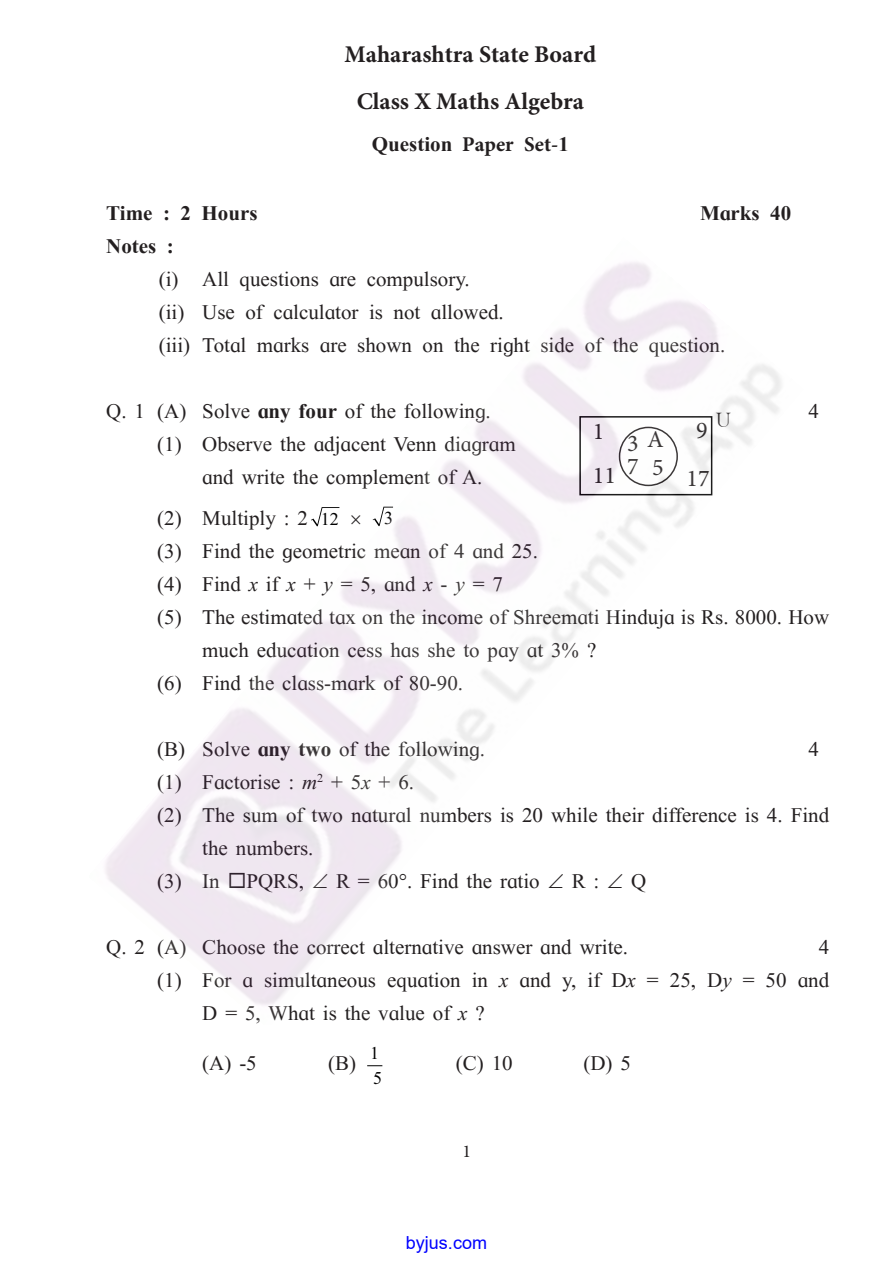
<style>
.page{position:relative;width:893px;height:1263px;background:#fff}
.page>*{position:absolute;margin:0;border:0;box-sizing:border-box;transform-origin:0 0}
.t1{font:700 24px/46.3px "Minion Pro";color:#231f20;text-align:center}
.t2{font:24px/44.2px "Minion Pro";color:#231f20}
.t3{font:24px "Bal Bharati 01";color:#231f20}
.t4{font:21px/33px "AG Times";color:#231f20}
.t5{font:700 21px "AG Times";color:#231f20}
.t6{font:18px "Arial";color:#00f}
.t7{font:18px/25.3px "Times New Roman";color:#000}
.t8{font:18px "Minion Pro";color:#231f20}
.s1{font-family:"Minion Pro"}
.s2{font-weight:700}
.s3{font-family:"Times New Roman";font-size:18px;color:#000}
.s4{font-style:italic}
</style>
<div class="page">
<svg style="left:367px;top:1065px;width:15px;height:1px"></svg>
<img style="left:105px;top:262px;width:676px;height:743px">
<svg style="left:352px;top:515px;width:9px;height:9px"></svg>
<svg style="left:400px;top:874px;width:6px;height:6px"></svg>
<p class="t1" style="left:345px;top:31px;width:253px">Maharashtra State Board<br>Class X Maths Algebra</p>
<p class="t5" style="left:372px;top:132px;width:198px">Question <span class="s1">Paper Set-</span>1</p>
<p class="t5" style="left:106px;top:201px;width:153px">Time : 2 Hours</p>
<p class="t5" style="left:700px;top:201px;width:92px">Marks 40</p>
<p class="t5" style="left:106px;top:234px;width:69px">Notes :</p>
<p class="t4" style="left:159px;top:262px;width:568px">(i) All questions are compulsory.<br>(ii) Use of calculator is not allowed.<br>(iii) Total marks are shown on the right side of the question.</p>
<p class="t4" style="left:106px;top:394px;width:386px">Q. 1 (A) Solve <span class="s2">any four</span> of the following.</p>
<p class="t4" style="left:808px;top:394px;width:12px">4</p>
<p class="t4" style="left:157px;top:427px;width:360px;text-align:center">(1) Observe the adjacent Venn diagram and write the complement of A.</p>
<p class="t4" style="left:157px;top:501px;width:183px">(2) Multiply : 2 <span class="s3">12</span></p>
<p class="t7" style="left:384px;top:505px;width:10px">3</p>
<p class="t4" style="left:157px;top:534px;width:382px">(3) Find the geometric mean of 4 and 25.</p>
<p class="t4" style="left:157px;top:567px;width:347px">(4) Find <span class="s4">x</span> if <span class="s4">x</span> + <span class="s4">y</span> = 5, and <span class="s4">x</span> - <span class="s4">y</span> = 7</p>
<p class="t4" style="left:157px;top:600px;width:673px">(5) The estimated tax on the income of Shreemati Hinduja is Rs. 8000. How</p>
<p class="t4" style="left:202px;top:633px;width:395px">much education cess has she to pay at 3% ?</p>
<p class="t4" style="left:157px;top:666px;width:307px">(6) Find the class-mark of 80-90.</p>
<p class="t3" style="left:716px;top:408px;width:16px">U</p>
<p class="t2" style="left:686px;top:406px;width:25px;line-height:47.8px;text-align:center">9<br>17</p>
<p class="t2" style="left:593px;top:409px;width:25px">1<br>11</p>
<p class="t2" style="left:647px;top:418px;width:18px">A</p>
<p class="t2" style="left:627px;top:432px;width:38px;line-height:23.2px">3<br>7 5</p>
<p class="t4" style="left:157px;top:732px;width:329px">(B) Solve <span class="s2">any two</span> of the following.</p>
<p class="t4" style="left:808px;top:732px;width:12px">4</p>
<p class="t4" style="left:157px;top:765px;width:258px">(1) Factorise : <span class="s4">m</span><sup>2</sup> + 5<span class="s4">x</span> + 6.</p>
<p class="t4" style="left:157px;top:798px;width:673px">(2) The sum of two natural numbers is 20 while their difference is 4. Find</p>
<p class="t4" style="left:202px;top:831px;width:113px">the numbers.</p>
<p class="t4" style="left:157px;top:864px;width:491px">(3) In ◻PQRS, ∠ R = 60 . Find the ratio ∠ R : ∠ Q</p>
<p class="t4" style="left:106px;top:930px;width:523px">Q. 2 (A) Choose the correct alternative answer and write.</p>
<p class="t4" style="left:819px;top:930px;width:12px">4</p>
<p class="t4" style="left:157px;top:963px;width:673px">(1) For a simultaneous equation in <span class="s4">x</span> and y, if D<span class="s4">x</span> = 25, D<span class="s4">y</span> = 50 and</p>
<p class="t4" style="left:202px;top:996px;width:284px">D = 5, What is the value of <span class="s4">x</span> ?</p>
<p class="t4" style="left:202px;top:1046px;width:56px">(A) -5</p>
<p class="t4" style="left:328px;top:1046px;width:29px">(B)</p>
<p class="t7" style="left:370px;top:1040px;width:13px">1<br>5</p>
<p class="t4" style="left:456px;top:1046px;width:58px">(C) 10</p>
<p class="t4" style="left:583px;top:1046px;width:49px">(D) 5</p>
<p class="t8" style="left:462px;top:1139px;width:10px">1</p>
<p class="t6" style="left:406px;top:1230px;width:83px">byjus.com</p>
</div>
